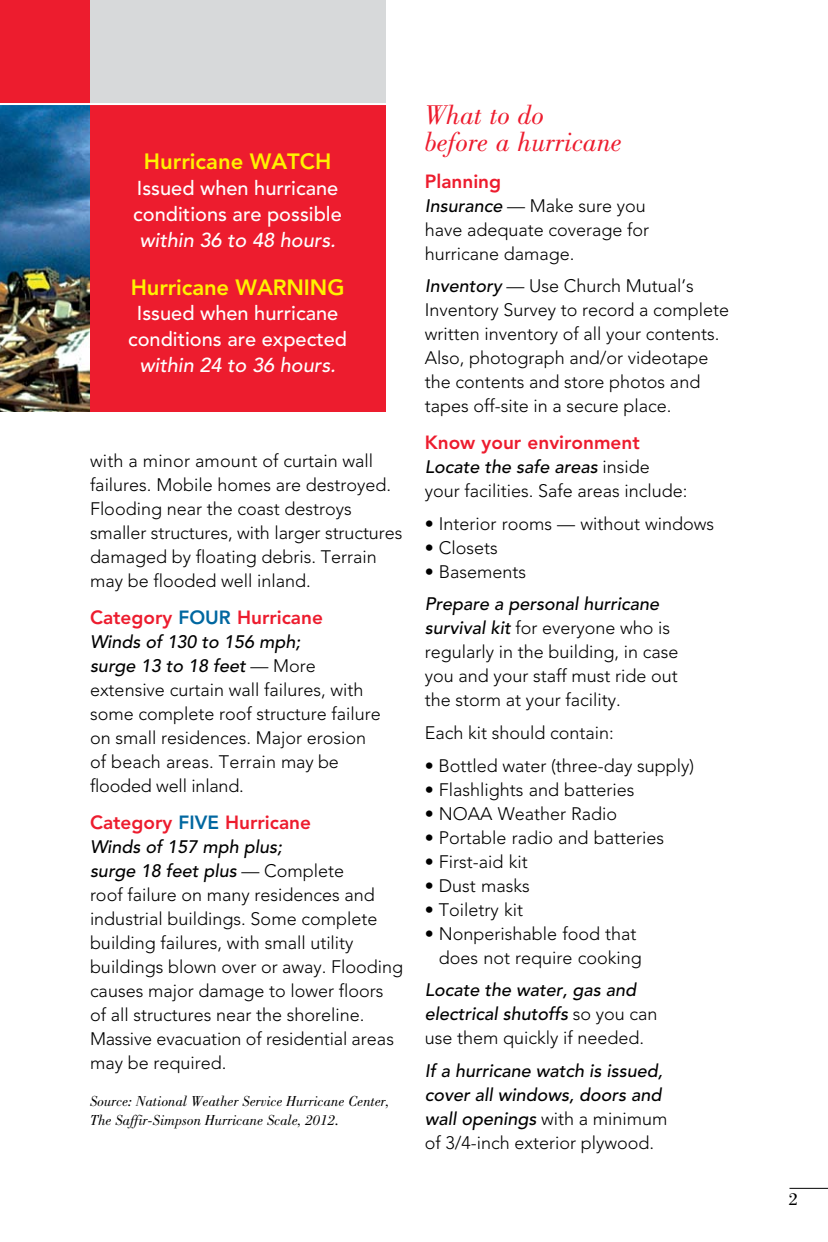
<style>
.page{position:relative;width:828px;height:1242px;background:#fff}
.page>*{position:absolute;margin:0;border:0;box-sizing:border-box;transform-origin:0 0}
.t1{font:italic 28px/27px "Bodoni Std";color:#ed1c2e}
.t2{font:800 22px "Avenir LT Std";letter-spacing:-.005em;color:#fff200}
.t3{font:500 20px/26px "Avenir LT Std";color:#fff}
.t4{font:italic 500 20px "Avenir LT Std";color:#fff}
.t5{font:800 19px "Avenir LT Std";color:#ed1c2e}
.t6{font:300 18px/24px "Avenir LT Std";color:#000}
.t7{font:italic 500 18px/24px "Avenir LT Std";color:#000}
.t8{font:18px "Bodoni Std";color:#000}
.t9{font:italic 15px/18.6px "Bodoni Std";color:#000}
.s1{color:#0067a0}
.s2{font-weight:500;font-style:italic}
.s3{font-weight:300;font-style:normal}
</style>
<div class="page">
<div style="left:0;top:0;width:133px;height:104px;background:#ed1c2e"></div>
<hr style="left:790px;top:1188px;width:38px;height:1px;background:#000">
<div style="left:90px;top:0;width:295px;height:104px;background:#d7d9da"></div>
<img style="left:0;top:105px;width:90px;height:307px">
<div style="left:90px;top:104px;width:295px;height:308px;background:#ed1c2e"></div>
<hr style="left:0;top:103px;width:392px;height:2px;background:#fff">
<p class="t2" style="left:144px;top:149px;width:159px">Hurricane Watch</p>
<p class="t3" style="left:133px;top:175px;width:210px">Issued when hurricane conditions are possible</p>
<p class="t4" style="left:139px;top:228px;width:198px">within 36 to 48 hours.</p>
<p class="t2" style="left:131px;top:274px;width:215px">Hurricane Warning</p>
<p class="t3" style="left:128px;top:301px;width:220px;text-align:center">Issued when hurricane conditions are expected</p>
<p class="t4" style="left:139px;top:354px;width:198px">within 24 to 36 hours.</p>
<p class="t6" style="left:90px;top:449px;width:314px">with a minor amount of curtain wall failures. Mobile homes are destroyed.<br>Flooding near the coast destroys smaller structures, with larger structures damaged by floating debris. Terrain may be flooded well inland.</p>
<p class="t5" style="left:90px;top:607px;width:234px">Category <span class="s1">Four</span> Hurricane</p>
<p class="t6" style="left:90px;top:630px;width:292px"><span class="s2">Winds of 130 to 156 mph;<br>surge 13 to 18 feet</span> — More extensive curtain wall failures, with some complete roof structure failure on small residences. Major erosion of beach areas. Terrain may be flooded well inland.</p>
<p class="t5" style="left:90px;top:812px;width:223px">Category <span class="s1">Five</span> Hurricane</p>
<p class="t6" style="left:90px;top:835px;width:315px"><span class="s2">Winds of 157 mph plus;<br>surge 18 feet plus</span> — Complete<br>roof failure on many residences and industrial buildings. Some complete building failures, with small utility buildings blown over or away. Flooding causes major damage to lower floors of all structures near the shoreline.<br>Massive evacuation of residential areas may be required.</p>
<p class="t9" style="left:90px;top:1092px;width:301px">Source: National Weather Service Hurricane Center,<br>The Saffir-Simpson Hurricane Scale, 2012.</p>
<h1 class="t1" style="left:425px;top:101px;width:199px">What to do<br>before a hurricane</h1>
<p class="t5" style="left:425px;top:170px;width:78px">Planning</p>
<p class="t6" style="left:425px;top:193px;width:226px"><span class="s2">Insurance</span> — Make sure you have adequate coverage for hurricane damage.</p>
<p class="t6" style="left:425px;top:274px;width:306px"><span class="s2">Inventory</span> — Use Church Mutual’s Inventory Survey to record a complete written inventory of all your contents.<br>Also, photograph and/or videotape the contents and store photos and tapes off-site in a secure place.</p>
<p class="t5" style="left:425px;top:431px;width:216px">Know your environment</p>
<p class="t6" style="left:425px;top:455px;width:264px"><span class="s2">Locate the safe areas</span> inside your facilities. Safe areas include:</p>
<p class="t6" style="left:425px;top:512px;width:291px">• Interior rooms — without windows</p>
<p class="t6" style="left:425px;top:536px;width:75px">• Closets</p>
<p class="t6" style="left:425px;top:560px;width:103px">• Basements</p>
<p class="t6" style="left:425px;top:592px;width:255px"><span class="s2">Prepare a personal hurricane survival kit</span> for everyone who is regularly in the building, in case you and your staff must ride out the storm at your facility.</p>
<p class="t6" style="left:425px;top:721px;width:191px">Each kit should contain:</p>
<p class="t6" style="left:425px;top:754px;width:271px">• Bottled water (three-day supply)</p>
<p class="t6" style="left:425px;top:777px;width:211px">• Flashlights and batteries</p>
<p class="t6" style="left:425px;top:801px;width:194px">• NOAA Weather Radio</p>
<p class="t6" style="left:425px;top:825px;width:241px">• Portable radio and batteries</p>
<p class="t6" style="left:425px;top:849px;width:104px">• First-aid kit</p>
<p class="t6" style="left:425px;top:873px;width:106px">• Dust masks</p>
<p class="t6" style="left:425px;top:897px;width:100px">• Toiletry kit</p>
<p class="t6" style="left:425px;top:921px;width:219px;text-align:right">• Nonperishable food that does not require cooking</p>
<p class="t7" style="left:425px;top:978px;width:234px">Locate the water, gas and electrical shutoffs <span class="s3">so you can use them quickly if needed.</span></p>
<p class="t7" style="left:425px;top:1059px;width:244px">If a hurricane watch is issued, cover all windows, doors and wall openings <span class="s3">with a minimum of 3/4-inch exterior plywood.</span></p>
<p class="t8" style="left:789px;top:1189px;width:10px">2</p>
</div>
